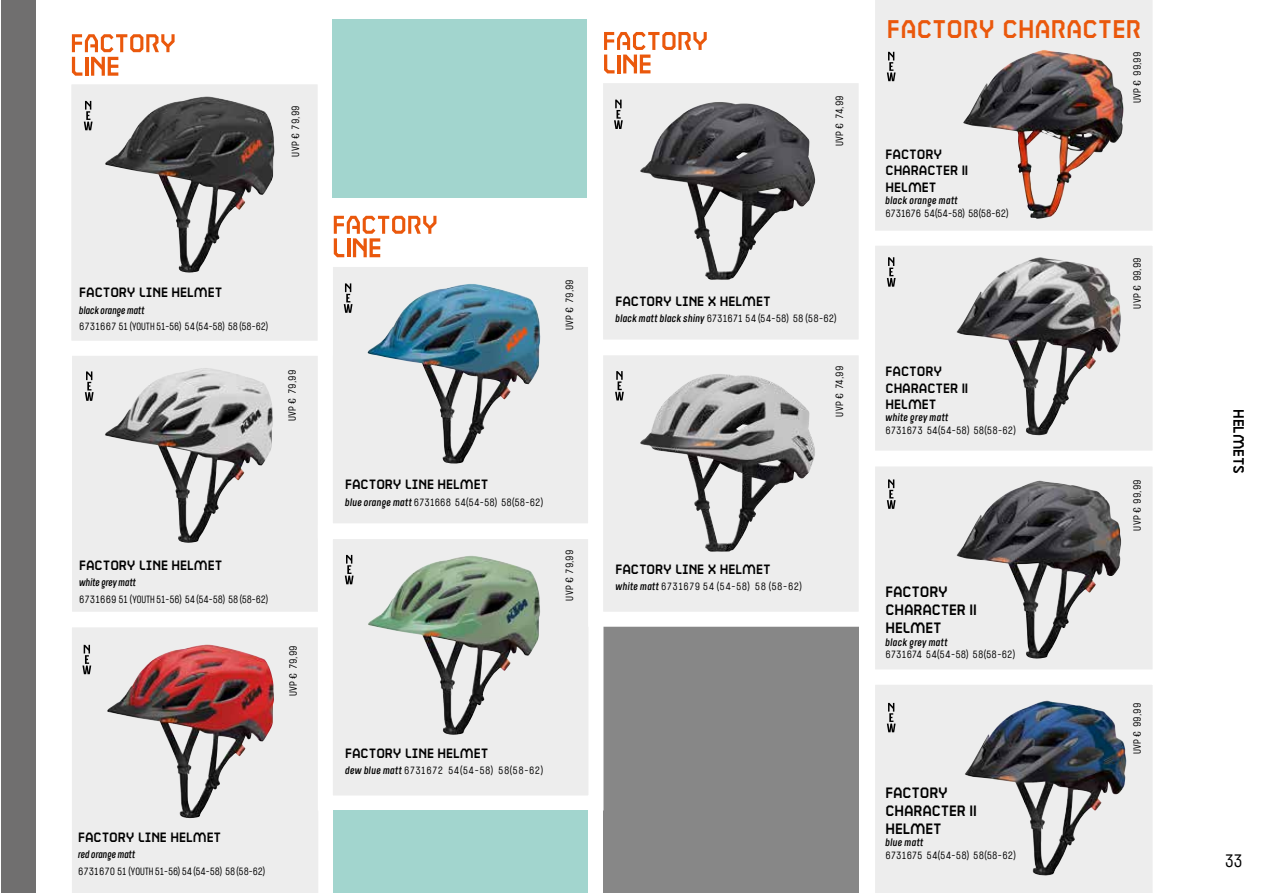
<style>
.page{position:relative;width:1263px;height:893px;background:#fff}
.page>*{position:absolute;margin:0;border:0;box-sizing:border-box;transform-origin:0 0}
.t1{font:25.5px "Coach";color:#ea580c}
.t2{font:18px "Port Condensed";color:#000}
.t3{font:15px/18px "Coach";letter-spacing:-.015em;color:#000}
.t4{font:13.5px/16.2px "Coach";letter-spacing:-.01em;color:#000}
.t5{font:10.5px "Port Condensed";color:#000}
.t6{font:10.5px "Port Condensed";letter-spacing:.03em;color:#000}
.t7{font:italic 500 10.5px "Port Condensed";color:#000;scale:.96 1}
.t8{font:italic 500 10.5px "Port Condensed";letter-spacing:.02em;color:#000}
.t9{font:10.5px "Port Condensed";letter-spacing:-.025em;color:#000}
.t10{font:italic 500 10.5px "Port Condensed";color:#000}
.s1{font-weight:500;font-style:italic}
</style>
<div class="page">
<div style="left:860px;top:451px;width:308px;height:234px;background:#ededed;border:15px solid #fff"></div>
<div style="left:875px;top:0;width:278px;height:231px;background:#ededed"></div>
<div style="left:603px;top:622px;width:256px;height:271px;background:#878787"></div>
<div style="left:1px;top:0;width:35px;height:893px;background:#706f6f"></div>
<div style="left:57px;top:340px;width:276px;height:287px;background:#ededed;border:15px solid #fff"></div>
<svg style="left:57px;top:612px;width:261px;height:281px;background:#f0f0f0"></svg>
<div style="left:318px;top:524px;width:285px;height:286px;background:#ededed;border:15px solid #fff"></div>
<div style="left:318px;top:252px;width:285px;height:286px;background:#ededed;border:15px solid #fff"></div>
<div style="left:56px;top:69px;width:277px;height:287px;background:#ededed;border:15px solid #fff"></div>
<svg style="left:84px;top:101px;width:9px;height:29px"></svg>
<svg style="left:887px;top:52px;width:9px;height:29px"></svg>
<svg style="left:860px;top:670px;width:308px;height:223px"></svg>
<div style="left:860px;top:231px;width:308px;height:235px;background:#ededed;border:15px solid #fff"></div>
<svg style="left:887px;top:257px;width:9px;height:30px"></svg>
<svg style="left:887px;top:479px;width:9px;height:30px"></svg>
<svg style="left:887px;top:703px;width:9px;height:29px"></svg>
<svg style="left:345px;top:555px;width:9px;height:29px"></svg>
<svg style="left:344px;top:283px;width:9px;height:30px"></svg>
<svg style="left:72px;top:34px;width:103px;height:42px"></svg>
<svg style="left:334px;top:216px;width:102px;height:41px"></svg>
<svg style="left:85px;top:371px;width:9px;height:30px"></svg>
<svg style="left:82px;top:645px;width:9px;height:29px"></svg>
<div style="left:588px;top:340px;width:286px;height:287px;background:#ededed;border:15px solid #fff"></div>
<div style="left:588px;top:68px;width:286px;height:287px;background:#ededed;border:15px solid #fff"></div>
<svg style="left:615px;top:371px;width:9px;height:29px"></svg>
<svg style="left:614px;top:100px;width:9px;height:29px"></svg>
<svg style="left:604px;top:32px;width:103px;height:41px"></svg>
<div style="left:334px;top:810px;width:254px;height:83px;background:#a2d5ce"></div>
<div style="left:333px;top:19px;width:254px;height:179px;background:#a2d5ce"></div>
<img style="left:368px;top:284px;width:173px;height:180px">
<img style="left:107px;top:644px;width:167px;height:174px">
<img style="left:105px;top:368px;width:168px;height:175px">
<img style="left:368px;top:556px;width:172px;height:179px">
<img style="left:640px;top:102px;width:176px;height:178px">
<img style="left:640px;top:374px;width:175px;height:178px">
<img style="left:105px;top:96px;width:170px;height:177px">
<img style="left:963px;top:50px;width:161px;height:169px">
<img style="left:957px;top:257px;width:164px;height:179px">
<img style="left:957px;top:481px;width:164px;height:178px">
<img style="left:965px;top:701px;width:162px;height:176px">
<p class="t5" style="left:289px;top:157px;width:53px;rotate:-90deg">UVP € 79,99</p>
<p class="t4" style="left:79px;top:285px;width:145px">FACTORY LINE HELMET</p>
<p class="t7" style="left:79px;top:303px;width:70px">black orange matt</p>
<p class="t5" style="left:79px;top:320px;width:190px">6731667 51 (YOUTH 51-56) 54 (54-58) 58 (58-62)</p>
<p class="t5" style="left:285px;top:421px;width:53px;rotate:-90deg">UVP € 79,99</p>
<p class="t4" style="left:79px;top:558px;width:145px">FACTORY LINE HELMET</p>
<p class="t7" style="left:79px;top:575px;width:61px">white grey matt</p>
<p class="t5" style="left:79px;top:592px;width:191px">6731669 51 (YOUTH 51-56) 54 (54-58) 58 (58-62)</p>
<p class="t5" style="left:286px;top:696px;width:53px;rotate:-90deg">UVP € 79,99</p>
<p class="t4" style="left:78px;top:830px;width:145px">FACTORY LINE HELMET</p>
<p class="t7" style="left:78px;top:848px;width:61px">red orange matt</p>
<p class="t5" style="left:78px;top:864px;width:189px">6731670 51 (YOUTH 51-56) 54 (54-58) 58 (58-62)</p>
<p class="t5" style="left:563px;top:330px;width:53px;rotate:-90deg">UVP € 79,99</p>
<p class="t4" style="left:345px;top:478px;width:145px">FACTORY LINE HELMET</p>
<p class="t5" style="left:345px;top:495px;width:199px"><span class="s1">blue orange matt</span> 6731668 54(54-58) 58(58-62)</p>
<p class="t5" style="left:563px;top:601px;width:53px;rotate:-90deg">UVP € 79,99</p>
<p class="t4" style="left:345px;top:746px;width:145px">FACTORY LINE HELMET</p>
<p class="t6" style="left:345px;top:764px;width:200px"><span class="s1">dew blue matt</span> 6731672 54(54-58) 58(58-62)</p>
<p class="t5" style="left:833px;top:146px;width:52px;rotate:-90deg">UVP € 74,99</p>
<p class="t4" style="left:615px;top:294px;width:157px">FACTORY LINE X HELMET</p>
<p class="t5" style="left:615px;top:312px;width:223px"><span class="s1">black matt black shiny</span> 6731671 54 (54-58) 58 (58-62)</p>
<p class="t5" style="left:833px;top:416px;width:52px;rotate:-90deg">UVP € 74,99</p>
<p class="t4" style="left:615px;top:562px;width:157px">FACTORY LINE X HELMET</p>
<p class="t6" style="left:615px;top:580px;width:188px"><span class="s1">white matt</span> 6731679 54 (54-58) 58 (58-62)</p>
<h1 class="t1" style="left:887px;top:15px;width:256px">FACTORY CHARACTER</h1>
<p class="t4" style="left:885px;top:148px;width:84px">FACTORY<br>CHARACTER II<br>HELMET</p>
<p class="t8" style="left:885px;top:194px;width:74px">black orange matt</p>
<p class="t9" style="left:885px;top:206px;width:124px">6731676 54(54-58) 58(58-62)</p>
<p class="t4" style="left:885px;top:365px;width:84px">FACTORY<br>CHARACTER II<br>HELMET</p>
<p class="t10" style="left:885px;top:411px;width:65px">white grey matt</p>
<p class="t5" style="left:885px;top:424px;width:132px">6731673 54(54-58) 58(58-62)</p>
<h3 class="t3" style="left:885px;top:584px;width:93px">FACTORY<br>CHARACTER II<br>HELMET</h3>
<p class="t8" style="left:885px;top:635px;width:64px">black grey matt</p>
<p class="t5" style="left:885px;top:648px;width:131px">6731674 54(54-58) 58(58-62)</p>
<h3 class="t3" style="left:885px;top:785px;width:93px">FACTORY<br>CHARACTER II<br>HELMET</h3>
<p class="t8" style="left:885px;top:836px;width:40px">blue matt</p>
<p class="t5" style="left:885px;top:848px;width:132px">6731675 54(54-58) 58(58-62)</p>
<p class="t5" style="left:1130px;top:103px;width:53px;rotate:-90deg">UVP € 99,99</p>
<p class="t5" style="left:1130px;top:309px;width:53px;rotate:-90deg">UVP € 99,99</p>
<p class="t5" style="left:1130px;top:531px;width:53px;rotate:-90deg">UVP € 99,99</p>
<p class="t5" style="left:1130px;top:754px;width:53px;rotate:-90deg">UVP € 99,99</p>
<h3 class="t3" style="left:1246px;top:409px;width:66px;rotate:90deg">HELMETS</h3>
<h2 class="t2" style="left:1225px;top:849px;width:19px">33</h2>
</div>
